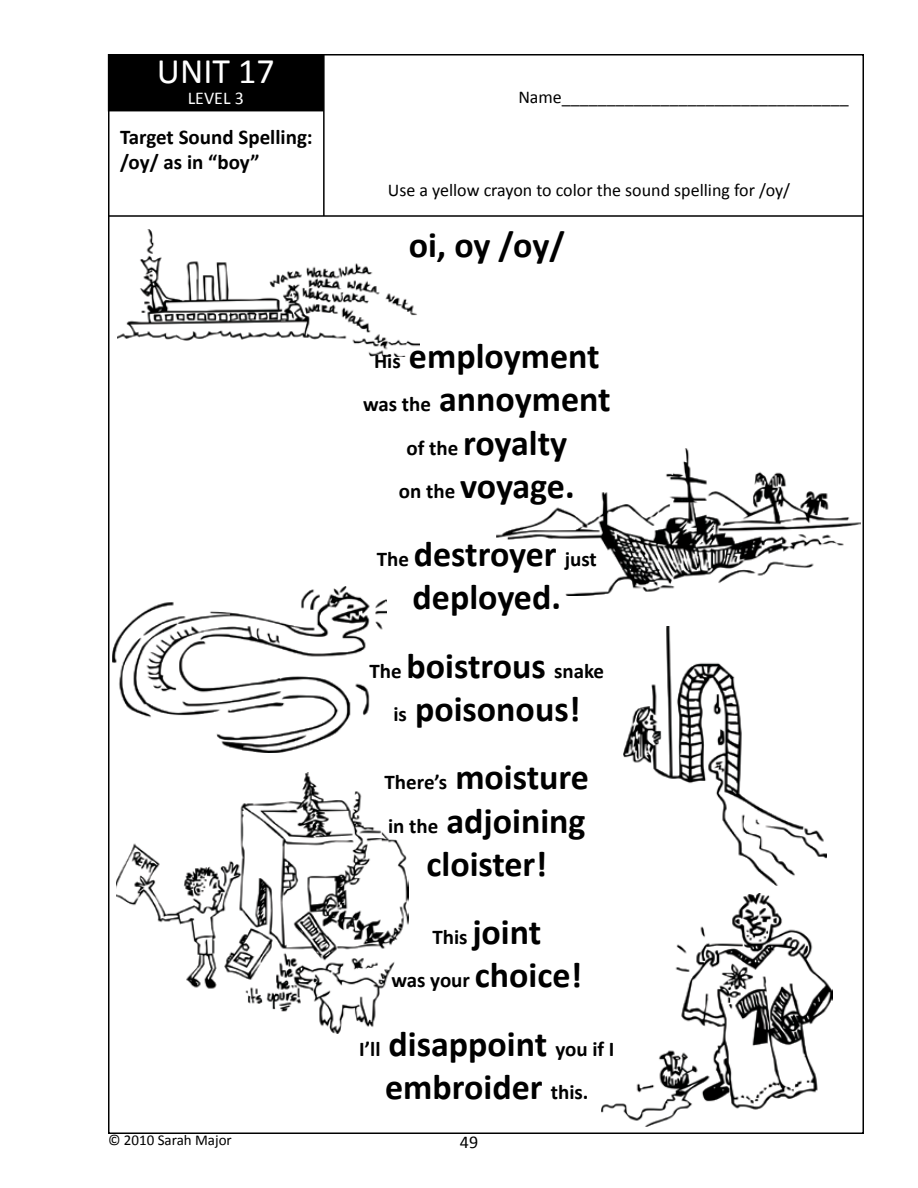
<style>
.page{position:relative;width:918px;height:1188px;background:#fff}
.page>*{position:absolute;margin:0;border:0;box-sizing:border-box;transform-origin:0 0}
.t1{font:700 36px/43.2px "Calibri";color:#000;text-align:center}
.t2{font:36px "Calibri";color:#fff}
.t3{font:700 21px/25.2px "Calibri";color:#000}
.t4{font:18px "Calibri";color:#000}
.t5{font:18px "Calibri";color:#fff}
.t6{font:15px "Calibri";color:#000}
.s1{font-size:21px}
.s2{font-size:36px}
</style>
<div class="page">
<img style="left:601px;top:893px;width:231px;height:233px">
<img style="left:116px;top:772px;width:293px;height:262px">
<img style="left:624px;top:626px;width:203px;height:259px">
<img style="left:118px;top:230px;width:301px;height:127px">
<img style="left:112px;top:586px;width:274px;height:167px">
<img style="left:496px;top:448px;width:365px;height:147px">
<div style="left:109px;top:55px;width:214px;height:56px;background:#000"></div>
<div style="left:108px;top:54px;width:216px;height:57px;border:2px solid #000"></div>
<hr style="left:323px;top:54px;width:2px;height:162px;background:#000">
<hr style="left:108px;top:215px;width:756px;height:2px;background:#000">
<p class="t2" style="left:157px;top:48px;width:119px">UNIT 17</p>
<p class="t5" style="left:188px;top:87px;width:58px">LEVEL 3</p>
<p class="t3" style="left:120px;top:124px;width:194px">Target Sound Spelling: /oy/ as in “boy”</p>
<p class="t4" style="left:518px;top:85px;width:332px">Name________________________________</p>
<p class="t4" style="left:388px;top:179px;width:404px">Use a yellow crayon to color the sound spelling for /oy/</p>
<p class="t1" style="left:409px;top:223px;width:158px">oi, oy /oy/</p>
<p class="t1" style="left:363px;top:335px;width:249px"><span class="s1">His</span> employment <span class="s1">was the</span> annoyment <span class="s1">of the</span> royalty<br><span class="s1">on the</span> voyage.</p>
<p class="t1" style="left:377px;top:533px;width:222px"><span class="s1">The</span> destroyer <span class="s1">just </span>deployed.</p>
<p class="t1" style="left:370px;top:644px;width:236px"><span class="s1">The</span> boistrous <span class="s1">snake is</span> poisonous!</p>
<p class="t1" style="left:385px;top:756px;width:206px"><span class="s1">There’s</span> moisture <span class="s1">in the</span> adjoining cloister!</p>
<p class="t1" style="left:432px;top:911px;width:110px"><span class="s1">This</span> joint</p>
<p class="t3" style="left:391px;top:968px;width:192px">was your <span class="s2">choice!</span></p>
<p class="t3" style="left:359px;top:1036px;width:257px">I’ll <span class="s2">disappoint</span> you if I</p>
<p class="t1" style="left:385px;top:1065px;width:205px">embroider <span class="s1">this.</span></p>
<p class="t6" style="left:108px;top:1131px;width:125px">© 2010 Sarah Major</p>
<p class="t4" style="left:460px;top:1130px;width:20px">49</p>
</div>
